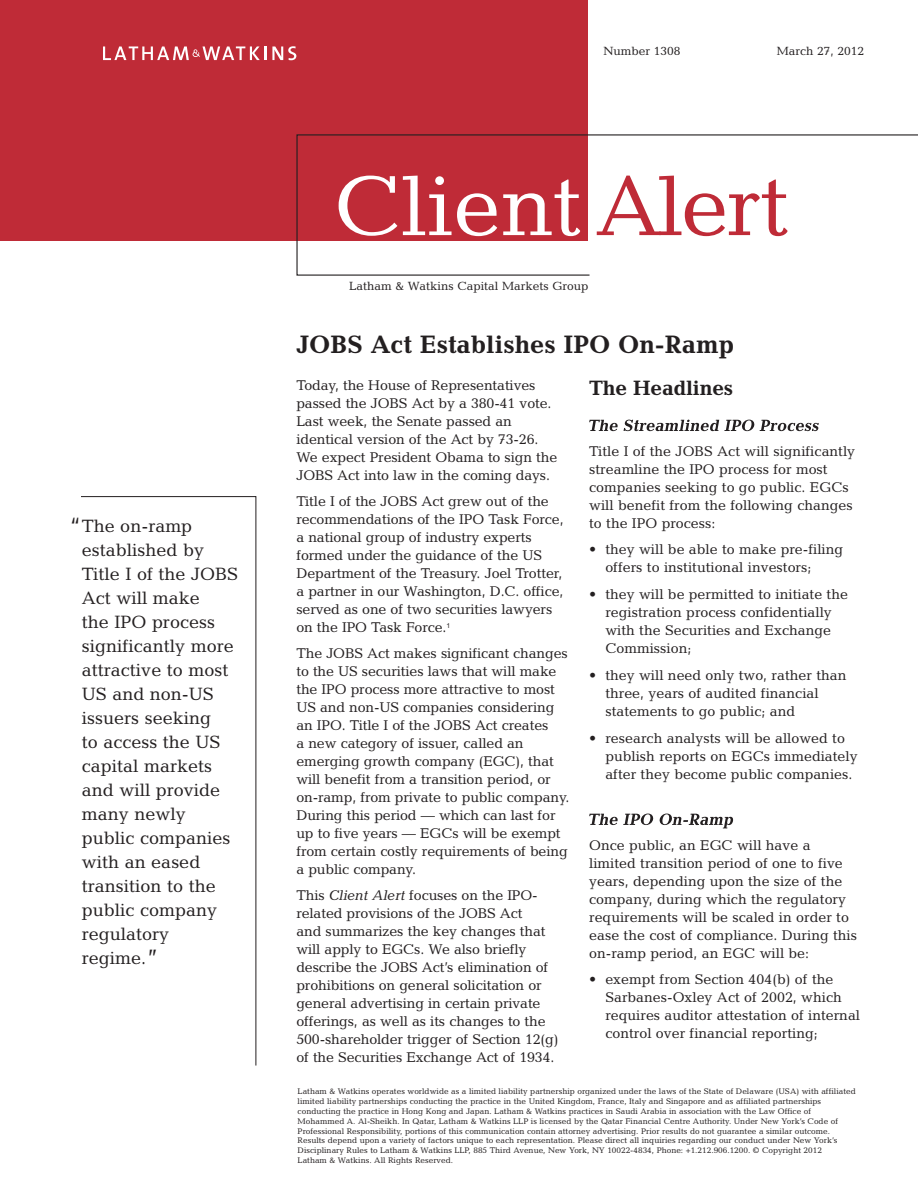
<style>
.page{position:relative;width:918px;height:1188px;background:#fff}
.page>*{position:absolute;margin:0;border:0;box-sizing:border-box;transform-origin:0 0}
.t1{font:86.25px "Candida Std";color:#fff}
.Heading__17_19{font:700 25.5px "Candida Std";color:#231f20}
.Subhead_1__14_18{font:700 21px "Candida Std";letter-spacing:-.01em;color:#231f20}
.Callout{font:18px/24px "Candida Std";color:#231f20}
.Body_text-no_indent{font:14.25px/18px "Candida Std";letter-spacing:-.01em;color:#231f20}
.Department_title__ba{font:12px "Candida Std";color:#231f20}
.Folio-page_1_only{font:12px "Candida Std";color:#231f20}
.t2{font:8.25px/9.9px "Candida Std";color:#231f20}
.s1{font-size:24px}
.s2{color:#bf2b37}
.s3{font-style:italic}
</style>
<div class="page">
<div style="left:0;top:0;width:588px;height:241px;background:#bf2b37"></div>
<svg style="left:272px;top:46px;width:24px;height:14px"></svg>
<svg style="left:103px;top:46px;width:163px;height:14px"></svg>
<svg style="left:296px;top:134px;width:622px;height:142px"></svg>
<svg style="left:81px;top:496px;width:175px;height:570px"></svg>
<div style="left:68px;top:516px;width:175px;height:466px;background:#fff"></div>
<svg style="left:589px;top:420px;width:230px;height:11px"></svg>
<svg style="left:589px;top:814px;width:144px;height:14px"></svg>
<p class="Callout" style="left:82px;top:514px;width:158px;text-indent:-14px"><span class="s1">“</span>The on-ramp established by<br>Title I of the JOBS<br>Act will make<br>the IPO process significantly more attractive to most<br>US and non-US issuers seeking<br>to access the US capital markets and will provide many newly public companies with an eased transition to the public company regulatory regime.<span class="s1">”</span></p>
<p class="Folio-page_1_only" style="left:603px;top:44px;width:79px">Number 1308</p>
<p class="Folio-page_1_only" style="left:777px;top:44px;width:89px">March 27, 2012</p>
<h1 class="t1" style="left:334px;top:157px;width:456px">Client <span class="s2">Alert</span></h1>
<p class="Department_title__ba" style="left:349px;top:279px;width:241px">Latham &amp; Watkins Capital Markets Group</p>
<p class="Heading__17_19" style="left:296px;top:330px;width:439px">JOBS Act Establishes IPO On-Ramp</p>
<p class="Body_text-no_indent" style="left:296px;top:376px;width:262px">Today, the House of Representatives passed the JOBS Act by a 380-41 vote.<br>Last week, the Senate passed an identical version of the Act by 73-26.<br>We expect President Obama to sign the JOBS Act into law in the coming days.</p>
<p class="Body_text-no_indent" style="left:296px;top:492px;width:269px">Title I of the JOBS Act grew out of the recommendations of the IPO Task Force, a national group of industry experts formed under the guidance of the US Department of the Treasury. Joel Trotter, a partner in our Washington, D.C. office, served as one of two securities lawyers on the IPO Task Force.<sup>1</sup></p>
<p class="Body_text-no_indent" style="left:296px;top:644px;width:275px">The JOBS Act makes significant changes to the US securities laws that will make the IPO process more attractive to most US and non-US companies considering an IPO. Title I of the JOBS Act creates<br>a new category of issuer, called an emerging growth company (EGC), that will benefit from a transition period, or on-ramp, from private to public company.<br>During this period — which can last for up to five years — EGCs will be exempt from certain costly requirements of being a public company.</p>
<p class="Body_text-no_indent" style="left:296px;top:886px;width:264px">This <span class="s3">Client Alert</span> focuses on the IPO&shy;related provisions of the JOBS Act<br>and summarizes the key changes that will apply to EGCs. We also briefly describe the JOBS Act’s elimination of prohibitions on general solicitation or general advertising in certain private offerings, as well as its changes to the 500-shareholder trigger of Section 12(g) of the Securities Exchange Act of 1934.</p>
<p class="Subhead_1__14_18" style="left:589px;top:376px;width:145px">The Headlines</p>
<p class="Body_text-no_indent" style="left:589px;top:442px;width:268px">Title I of the JOBS Act will significantly streamline the IPO process for most companies seeking to go public. EGCs will benefit from the following changes to the IPO process:</p>
<p class="Body_text-no_indent" style="left:605px;top:540px;width:239px;text-indent:-16px">• they will be able to make pre-filing offers to institutional investors;</p>
<p class="Body_text-no_indent" style="left:605px;top:585px;width:244px;text-indent:-16px">• they will be permitted to initiate the registration process confidentially with the Securities and Exchange<br>Commission;</p>
<p class="Body_text-no_indent" style="left:605px;top:666px;width:243px;text-indent:-16px">• they will need only two, rather than three, years of audited financial statements to go public; and</p>
<p class="Body_text-no_indent" style="left:605px;top:730px;width:254px;text-indent:-16px">• research analysts will be allowed to publish reports on EGCs immediately after they become public companies.</p>
<p class="Body_text-no_indent" style="left:589px;top:836px;width:269px">Once public, an EGC will have a limited transition period of one to five years, depending upon the size of the company, during which the regulatory requirements will be scaled in order to ease the cost of compliance. During this on-ramp period, an EGC will be:</p>
<p class="Body_text-no_indent" style="left:605px;top:970px;width:256px;text-indent:-16px">• exempt from Section 404(b) of the Sarbanes-Oxley Act of 2002, which requires auditor attestation of internal control over financial reporting;</p>
<p class="t2" style="left:298px;top:1086px;width:560px">Latham &amp; Watkins operates worldwide as a limited liability partnership organized under the laws of the State of Delaware (USA) with affiliated limited liability partnerships conducting the practice in the United Kingdom, France, Italy and Singapore and as affiliated partnerships conducting the practice in Hong Kong and Japan. Latham &amp; Watkins practices in Saudi Arabia in association with the Law Office of Mohammed A. Al-Sheikh. In Qatar, Latham &amp; Watkins LLP is licensed by the Qatar Financial Centre Authority. Under New York’s Code of Professional Responsibility, portions of this communication contain attorney advertising. Prior results do not guarantee a similar outcome.<br>Results depend upon a variety of factors unique to each representation. Please direct all inquiries regarding our conduct under New York’s Disciplinary Rules to Latham &amp; Watkins LLP, 885 Third Avenue, New York, NY 10022-4834, Phone: +1.212.906.1200. © Copyright 2012<br>Latham &amp; Watkins. All Rights Reserved.</p>
</div>
